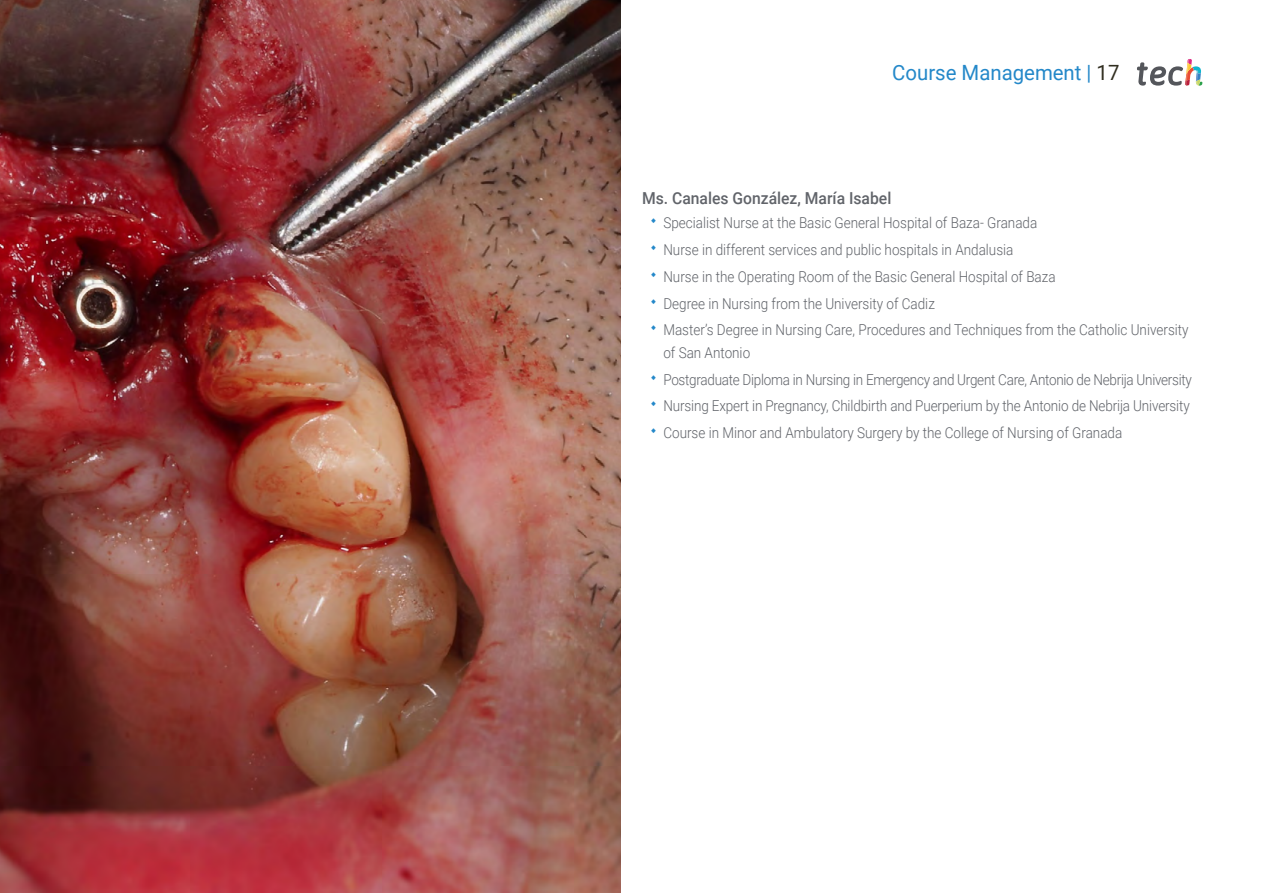
<style>
.page{position:relative;width:1263px;height:893px;background:#fff}
.page>*{position:absolute;margin:0;border:0;box-sizing:border-box;transform-origin:0 0}
.t1{font:21px "Roboto";color:#2488c9}
.t2{font:500 16.5px "Roboto";color:#61646a;scale:.95 1}
.t3{font:300 15px/26.7px "Roboto";color:#61646a;scale:.9 1}
.s1{color:#312e20}
</style>
<div class="page">
<svg style="left:1137px;top:59px;width:65px;height:27px"></svg>
<img style="left:0;top:0;width:621px;height:893px">
<h1 class="t1" style="left:892px;top:57px;width:229px">Course Management | <span class="s1">17</span></h1>
<p class="t2" style="left:642px;top:186px;width:264px">Ms. Canales González, María Isabel</p>
<p class="t3" style="left:663px;top:209px;width:585px">Specialist Nurse at the Basic General Hospital of Baza- Granada<br>Nurse in different services and public hospitals in Andalusia<br>Nurse in the Operating Room of the Basic General Hospital of Baza<br>Degree in Nursing from the University of Cadiz<br>Master’s Degree in Nursing Care, Procedures and Techniques from the Catholic University</p>
<p class="t3" style="left:663px;top:339px;width:589px">of San Antonio<br>Postgraduate Diploma in Nursing in Emergency and Urgent Care, Antonio de Nebrija University Nursing Expert in Pregnancy, Childbirth and Puerperium by the Antonio de Nebrija University Course in Minor and Ambulatory Surgery by the College of Nursing of Granada</p>
</div>
